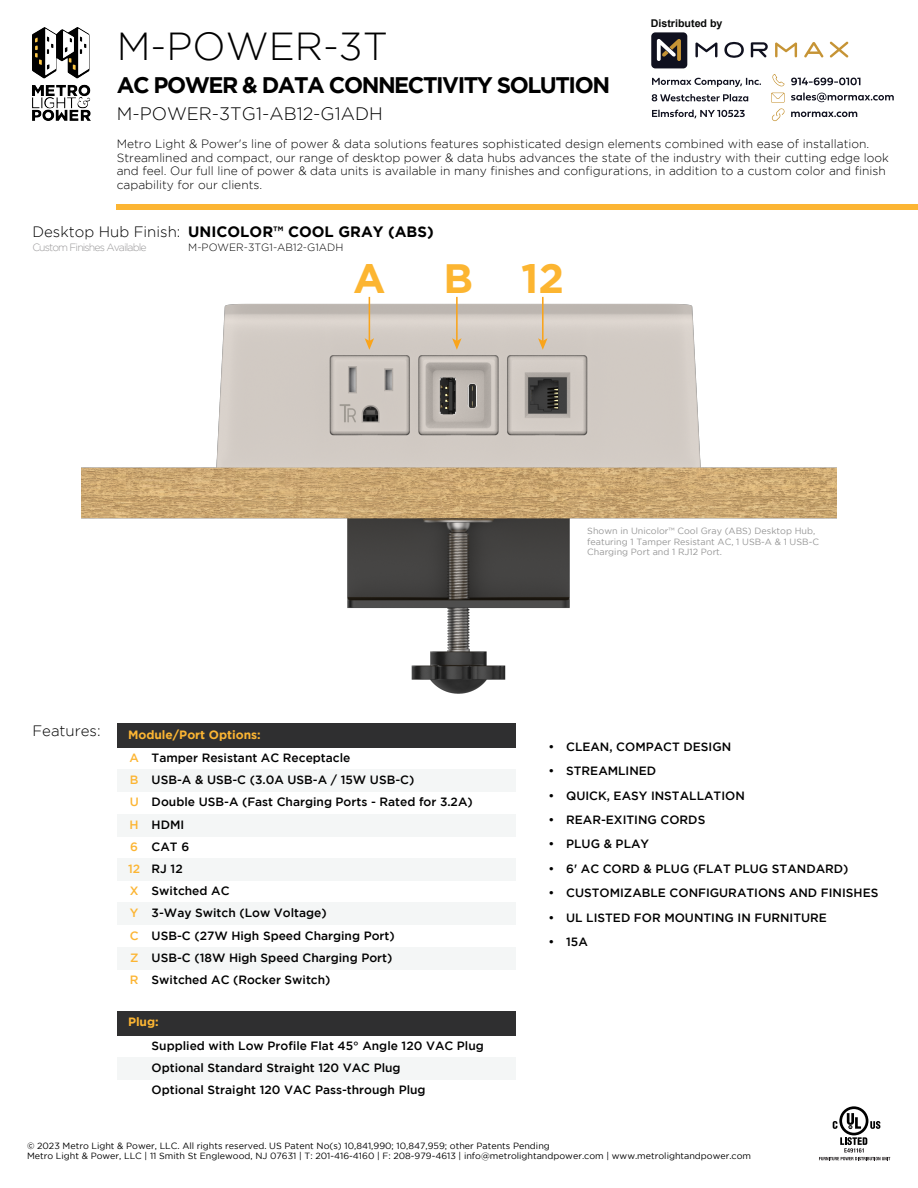
<style>
.page{position:relative;width:918px;height:1188px;background:#fff}
.page>*{position:absolute;margin:0;border:0;box-sizing:border-box;transform-origin:0 0}
.t1{font:700 41.1px "Gotham";color:#fcb531}
.t2{font:300 39px "Gotham";color:#000}
.t3{font:700 22.5px "Gotham";letter-spacing:-.065em;color:#000}
.t4{font:300 18px "Gotham";color:#000}
.t5{font:300 15px "Gotham";color:#000}
.t6{font:700 15px "Gotham";color:#000}
.t7{font:500 12px/22.2px "Gotham";color:#000}
.t8{font:300 12px/13.5px "Gotham";color:#000}
.t9{font:700 12px "Gotham";color:#fcb533}
.t10{font:700 10.65px "Arial";color:#080908}
.t11{font:300 10.5px "Gotham";letter-spacing:-.085em;color:#999899}
.t12{font:300 10.5px "Gotham";color:#000}
.t13{font:9px/10.5px "Gotham";color:#000}
.t14{font:9px/10.8px "Gotham";color:#979797}
.s1{font-weight:700;color:#fcb533}
.s2{color:#fcb533}
</style>
<div class="page">
<svg style="left:819px;top:1106px;width:71px;height:54px"></svg>
<div style="left:117px;top:204px;width:801px;height:6px;background:#fcb533"></div>
<img style="left:32px;top:27px;width:59px;height:93px">
<div style="left:117px;top:770px;width:399px;height:22px;background:#f4f6f6"></div>
<div style="left:117px;top:814px;width:399px;height:22px;background:#f4f6f6"></div>
<div style="left:117px;top:858px;width:399px;height:23px;background:#f4f6f6"></div>
<div style="left:117px;top:903px;width:399px;height:22px;background:#f4f6f6"></div>
<div style="left:117px;top:947px;width:399px;height:22px;background:#f4f6f6"></div>
<div style="left:117px;top:723px;width:399px;height:24px;background:#2f2f30"></div>
<div style="left:117px;top:1057px;width:399px;height:23px;background:#f4f6f6"></div>
<div style="left:117px;top:1011px;width:399px;height:24px;background:#2f2f30"></div>
<img style="left:81px;top:299px;width:756px;height:395px">
<hr style="left:456px;top:297px;width:2px;height:45px;background:#f9a41b">
<svg style="left:452px;top:338px;width:10px;height:12px"></svg>
<hr style="left:542px;top:297px;width:2px;height:45px;background:#f9a41b">
<svg style="left:538px;top:338px;width:10px;height:12px"></svg>
<hr style="left:369px;top:297px;width:1px;height:45px;background:#f9a41b">
<svg style="left:365px;top:338px;width:9px;height:12px"></svg>
<svg style="left:791px;top:112px;width:66px;height:5px"></svg>
<svg style="left:791px;top:93px;width:103px;height:9px"></svg>
<svg style="left:771px;top:93px;width:14px;height:28px"></svg>
<svg style="left:772px;top:74px;width:13px;height:12px"></svg>
<svg style="left:791px;top:78px;width:69px;height:7px"></svg>
<svg style="left:652px;top:110px;width:93px;height:8px"></svg>
<svg style="left:652px;top:94px;width:96px;height:7px"></svg>
<svg style="left:652px;top:78px;width:109px;height:9px"></svg>
<div style="left:651px;top:32px;width:36px;height:36px;background:#10111f;border-radius:4px"></div>
<svg style="left:657px;top:39px;width:24px;height:22px"></svg>
<svg style="left:830px;top:42px;width:18px;height:16px"></svg>
<svg style="left:804px;top:42px;width:20px;height:16px"></svg>
<svg style="left:775px;top:42px;width:22px;height:15px"></svg>
<svg style="left:695px;top:42px;width:22px;height:15px"></svg>
<svg style="left:751px;top:42px;width:17px;height:16px"></svg>
<svg style="left:724px;top:42px;width:20px;height:16px"></svg>
<h2 class="t2" style="left:117px;top:25px;width:273px">M-POWER-3T</h2>
<h3 class="t3" style="left:117px;top:72px;width:495px">AC POWER &amp; DATA CONNECTIVITY SOLUTION</h3>
<h3 class="t4" style="left:117px;top:104px;width:268px">M-POWER-3TG1-AB12-G1ADH</h3>
<p class="t10" style="left:651px;top:16px;width:73px">Distributed by</p>
<p class="t8" style="left:117px;top:137px;width:774px">Metro Light &amp; Power's line of power &amp; data solutions features sophisticated design elements combined with ease of installation.<br>Streamlined and compact, our range of desktop power &amp; data hubs advances the state of the industry with their cutting edge look and feel. Our full line of power &amp; data units is available in many finishes and configurations, in addition to a custom color and finish capability for our clients.</p>
<p class="t5" style="left:32px;top:224px;width:150px">Desktop Hub Finish:</p>
<p class="t11" style="left:32px;top:242px;width:116px">Custom Finishes Available</p>
<p class="t6" style="left:188px;top:223px;width:247px">UNICOLOR™ COOL GRAY (ABS)</p>
<p class="t12" style="left:188px;top:242px;width:157px">M-POWER-3TG1-AB12-G1ADH</p>
<h1 class="t1" style="left:353px;top:255px;width:34px">A</h1>
<h1 class="t1" style="left:443px;top:255px;width:122px">B 12</h1>
<p class="t14" style="left:587px;top:525px;width:233px">Shown in Unicolor™ Cool Gray (ABS) Desktop Hub, featuring 1 Tamper Resistant AC, 1 USB-A &amp; 1 USB-C<br>Charging Port and 1 RJ12 Port.</p>
<p class="t5" style="left:32px;top:722px;width:70px">Features:</p>
<p class="t7" style="left:128px;top:722px;width:224px;line-height:23.4px"><span class="s1">Module/Port Options:<br></span><span class="s2">A</span> Tamper Resistant AC Receptacle</p>
<p class="t7" style="left:128px;top:769px;width:346px"><span class="s2">B</span> USB-A &amp; USB-C (3.0A USB-A / 15W USB-C)<br><span class="s2">U</span> Double USB-A (Fast Charging Ports - Rated for 3.2A)<br><span class="s2">H</span> HDMI<br><span class="s2">6</span> CAT 6<br><span class="s2">12</span> RJ 12<br><span class="s2">X</span> Switched AC<br><span class="s2">Y</span> 3-Way Switch (Low Voltage)<br><span class="s2">C</span> USB-C (27W High Speed Charging Port)<br><span class="s2">Z</span> USB-C (18W High Speed Charging Port)<br><span class="s2">R</span> Switched AC (Rocker Switch)</p>
<p class="t9" style="left:128px;top:1015px;width:32px">Plug:</p>
<p class="t7" style="left:152px;top:1034px;width:334px">Supplied with Low Profile Flat 45° Angle 120 VAC Plug<br>Optional Standard Straight 120 VAC Plug<br>Optional Straight 120 VAC Pass-through Plug</p>
<p class="t7" style="left:566px;top:734px;width:180px;line-height:24.5px;text-indent:-18px">• CLEAN, COMPACT DESIGN<br>STREAMLINED<br>QUICK, EASY INSTALLATION</p>
<p class="t7" style="left:549px;top:758px;width:7px;line-height:24.5px">• •</p>
<p class="t7" style="left:549px;top:808px;width:158px">• REAR-EXITING CORDS</p>
<p class="t7" style="left:549px;top:833px;width:102px">• PLUG &amp; PLAY</p>
<p class="t7" style="left:549px;top:857px;width:301px">• 6' AC CORD &amp; PLUG (FLAT PLUG STANDARD)</p>
<p class="t7" style="left:549px;top:882px;width:331px">• CUSTOMIZABLE CONFIGURATIONS AND FINISHES</p>
<p class="t7" style="left:549px;top:906px;width:280px">• UL LISTED FOR MOUNTING IN FURNITURE</p>
<p class="t7" style="left:549px;top:931px;width:41px">• 15A</p>
<p class="t13" style="left:27px;top:1140px;width:726px">© 2023 Metro Light &amp; Power, LLC. All rights reserved. US Patent No(s) 10,841,990; 10,847,959; other Patents Pending<br>Metro Light &amp; Power, LLC | 11 Smith St Englewood, NJ 07631 | T: 201-416-4160 | F: 208-979-4613 | info@metrolightandpower.com | www.metrolightandpower.com</p>
</div>
